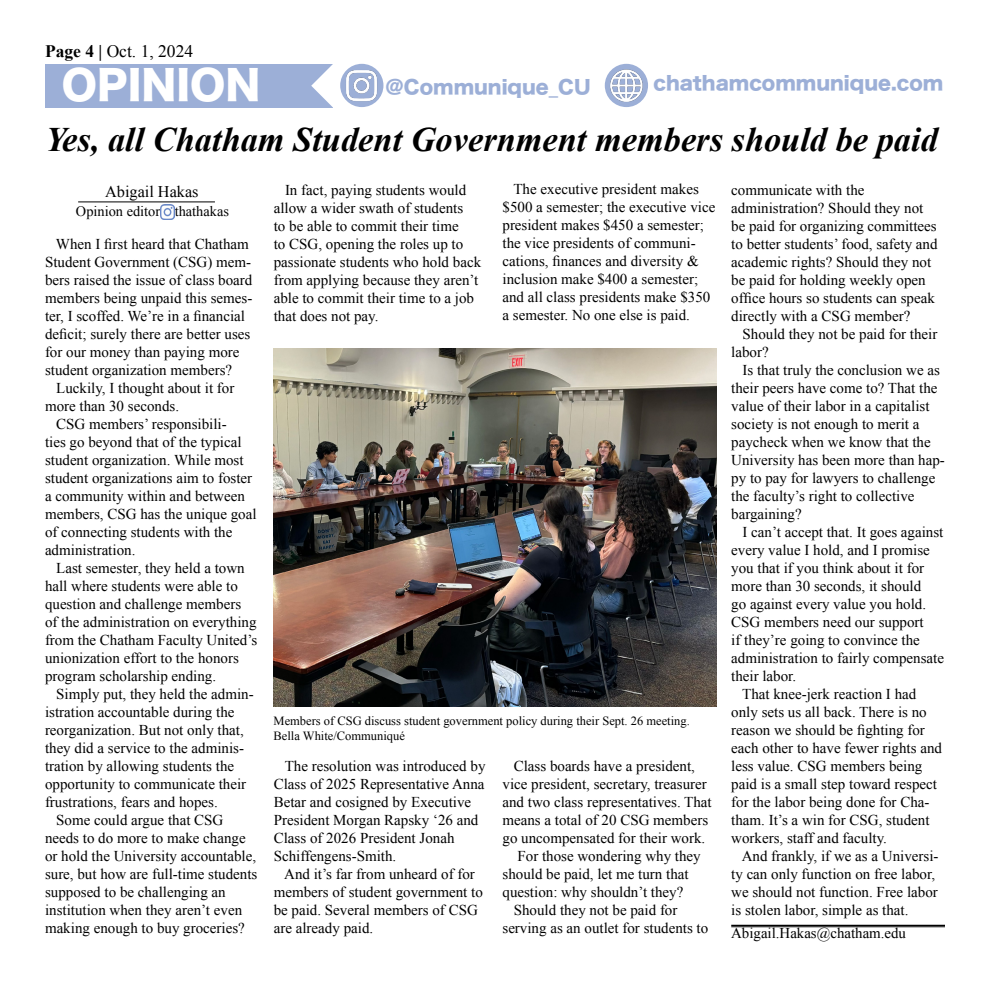
<style>
.page{position:relative;width:990px;height:990px;background:#fff}
.page>*{position:absolute;margin:0;border:0;box-sizing:border-box;transform-origin:0 0}
.t1{font:40px "Hira Kaku Std N W8";color:#fff}
.t2{font:italic 700 34.38px "Times New Roman";color:#000}
.t3{font:18.75px "Hira Kaku Std N W8";color:#9cafd7}
.t4{font:17.5px "Times New Roman";color:#000}
.t5{font:16.25px "Times New Roman";color:#000}
.t6{font:15px/18px "Times New Roman";color:#000}
.t7{font:14.88px "Times New Roman";color:#000}
.t8{font:14.38px "Times New Roman";color:#000}
.t9{font:12.5px/15px "Times New Roman";color:#000}
.s1{font-weight:700}
</style>
<div class="page">
<div style="left:45px;top:64px;width:288px;height:43px;background:#9cafd7"></div>
<svg style="left:311px;top:64px;width:43px;height:44px"></svg>
<div style="left:340px;top:64px;width:43px;height:43px;background:#9cafd7;border-radius:50%"></div>
<img style="left:346px;top:69px;width:32px;height:33px">
<div style="left:605px;top:64px;width:43px;height:43px;background:#9cafd7;border-radius:50%"></div>
<img style="left:609px;top:69px;width:35px;height:33px">
<hr style="left:731px;top:925px;width:214px;height:1px;background:#000">
<hr style="left:731px;top:926px;width:214px;height:1px;background:#000">
<hr style="left:78px;top:202px;width:137px;height:1px;background:#000">
<img style="left:160px;top:205px;width:15px;height:14px">
<img style="left:274px;top:349px;width:442px;height:357px">
<p class="t4" style="left:45px;top:40px;width:150px"><span class="s1">Page 4 |</span> Oct. 1, 2024</p>
<h1 class="t1" style="left:62px;top:62px;width:200px">OPINION</h1>
<p class="t3" style="left:386px;top:77px;width:207px">@Communique_CU</p>
<p class="t3" style="left:653px;top:73px;width:291px">chathamcommunique.com</p>
<h2 class="t2" style="left:45px;top:115px;width:894px">Yes, all Chatham Student Government members should be paid</h2>
<p class="t5" style="left:105px;top:180px;width:95px">Abigail Hakas</p>
<p class="t8" style="left:76px;top:201px;width:155px">Opinion editor thathakas</p>
<p class="t6" style="left:45px;top:235px;width:209px;text-indent:11px">When I first heard that Chatham Student Government (CSG) mem&shy;bers raised the issue of class board members being unpaid this semes&shy;ter, I scoffed. We’re in a financial deficit; surely there are better uses for our money than paying more student organization members?</p>
<p class="t6" style="left:45px;top:379px;width:191px;text-indent:11px">Luckily, I thought about it for more than 30 seconds.</p>
<p class="t6" style="left:45px;top:415px;width:213px;text-indent:11px">CSG members’ responsibili-<br>ties go beyond that of the typical student organization. While most student organizations aim to foster a community within and between members, CSG has the unique goal of connecting students with the administration.</p>
<p class="t6" style="left:45px;top:559px;width:214px;text-indent:11px">Last semester, they held a town hall where students were able to question and challenge members of the administration on everything from the Chatham Faculty United’s unionization effort to the honors program scholarship ending.</p>
<p class="t6" style="left:56px;top:685px;width:199px">Simply put, they held the admin-</p>
<p class="t6" style="left:45px;top:703px;width:191px">istration accountable during the</p>
<p class="t6" style="left:45px;top:721px;width:200px">reorganization. But not only that,</p>
<p class="t6" style="left:45px;top:739px;width:201px">they did a service to the adminis-</p>
<p class="t6" style="left:45px;top:757px;width:191px">tration by allowing students the</p>
<p class="t6" style="left:45px;top:775px;width:203px">opportunity to communicate their</p>
<p class="t6" style="left:45px;top:793px;width:174px">frustrations, fears and hopes.</p>
<p class="t6" style="left:56px;top:811px;width:169px">Some could argue that CSG</p>
<p class="t6" style="left:45px;top:829px;width:202px">needs to do more to make change</p>
<p class="t6" style="left:45px;top:847px;width:213px">or hold the University accountable,</p>
<p class="t6" style="left:45px;top:865px;width:214px">sure, but how are full-time students</p>
<p class="t6" style="left:45px;top:883px;width:182px">supposed to be challenging an</p>
<p class="t6" style="left:45px;top:901px;width:199px">institution when they aren’t even</p>
<p class="t6" style="left:45px;top:919px;width:201px">making enough to buy groceries?</p>
<p class="t6" style="left:274px;top:181px;width:209px;text-indent:11px">In fact, paying students would allow a wider swath of students<br>to be able to commit their time<br>to CSG, opening the roles up to passionate students who hold back from applying because they aren’t able to commit their time to a job that does not pay.</p>
<p class="t6" style="left:502px;top:180px;width:214px;text-indent:11px">The executive president makes $500 a semester; the executive vice president makes $450 a semester; the vice presidents of communi&shy;cations, finances and diversity &amp; inclusion make $400 a semester; and all class presidents make $350 a semester. No one else is paid.</p>
<p class="t6" style="left:731px;top:181px;width:208px">communicate with the administration? Should they not be paid for organizing committees to better students’ food, safety and academic rights? Should they not be paid for holding weekly open office hours so students can speak directly with a CSG member?</p>
<p class="t6" style="left:731px;top:325px;width:208px;text-indent:11px">Should they not be paid for their labor?</p>
<p class="t6" style="left:731px;top:361px;width:215px;text-indent:11px">Is that truly the conclusion we as their peers have come to? That the value of their labor in a capitalist society is not enough to merit a paycheck when we know that the<br>University has been more than hap&shy;py to pay for lawyers to challenge the faculty’s right to collective bargaining?</p>
<p class="t6" style="left:742px;top:523px;width:202px">I can’t accept that. It goes against</p>
<p class="t6" style="left:731px;top:541px;width:200px">every value I hold, and I promise</p>
<p class="t6" style="left:731px;top:559px;width:194px">you that if you think about it for</p>
<p class="t6" style="left:731px;top:577px;width:191px">more than 30 seconds, it should</p>
<p class="t6" style="left:731px;top:595px;width:196px">go against every value you hold.</p>
<p class="t6" style="left:731px;top:613px;width:194px">CSG members need our support</p>
<p class="t6" style="left:731px;top:631px;width:190px">if they’re going to convince the</p>
<p class="t6" style="left:731px;top:649px;width:214px">administration to fairly compensate</p>
<p class="t6" style="left:731px;top:667px;width:66px">their labor.</p>
<p class="t6" style="left:742px;top:685px;width:176px">That knee-jerk reaction I had</p>
<p class="t6" style="left:731px;top:703px;width:197px">only sets us all back. There is no</p>
<p class="t6" style="left:731px;top:721px;width:195px">reason we should be fighting for</p>
<p class="t6" style="left:731px;top:739px;width:212px">each other to have fewer rights and</p>
<p class="t6" style="left:731px;top:757px;width:193px">less value. CSG members being</p>
<p class="t6" style="left:731px;top:775px;width:207px">paid is a small step toward respect</p>
<p class="t6" style="left:731px;top:793px;width:200px">for the labor being done for Cha-</p>
<p class="t6" style="left:731px;top:811px;width:200px">tham. It’s a win for CSG, student</p>
<p class="t6" style="left:731px;top:829px;width:157px">workers, staff and faculty.</p>
<p class="t6" style="left:742px;top:847px;width:198px">And frankly, if we as a Universi-</p>
<p class="t6" style="left:731px;top:865px;width:205px">ty can only function on free labor,</p>
<p class="t6" style="left:731px;top:883px;width:208px">we should not function. Free labor</p>
<p class="t6" style="left:731px;top:901px;width:179px">is stolen labor, simple as that.</p>
<p class="t9" style="left:274px;top:713px;width:418px">Members of CSG discuss student government policy during their Sept. 26 meeting.<br>Bella White/Communiqué</p>
<p class="t6" style="left:274px;top:757px;width:213px;text-indent:11px">The resolution was introduced by<br>Class of 2025 Representative Anna<br>Betar and cosigned by Executive<br>President Morgan Rapsky ‘26 and<br>Class of 2026 President Jonah<br>Schiffengens-Smith.</p>
<p class="t6" style="left:274px;top:865px;width:211px;text-indent:10px">And it’s far from unheard of for members of student government to be paid. Several members of CSG are already paid.</p>
<p class="t6" style="left:514px;top:757px;width:183px">Class boards have a president,</p>
<p class="t6" style="left:502px;top:775px;width:206px">vice president, secretary, treasurer</p>
<p class="t6" style="left:502px;top:793px;width:211px">and two class representatives. That</p>
<p class="t6" style="left:502px;top:811px;width:207px">means a total of 20 CSG members</p>
<p class="t6" style="left:502px;top:829px;width:204px">go uncompensated for their work.</p>
<p class="t6" style="left:518px;top:847px;width:185px">For those wondering why they</p>
<p class="t6" style="left:502px;top:865px;width:188px">should be paid, let me turn that</p>
<p class="t6" style="left:502px;top:883px;width:182px">question: why shouldn’t they?</p>
<p class="t6" style="left:514px;top:901px;width:165px">Should they not be paid for</p>
<p class="t6" style="left:502px;top:919px;width:207px">serving as an outlet for students to</p>
<p class="t7" style="left:731px;top:923px;width:176px">Abigail.Hakas@chatham.edu</p>
</div>
